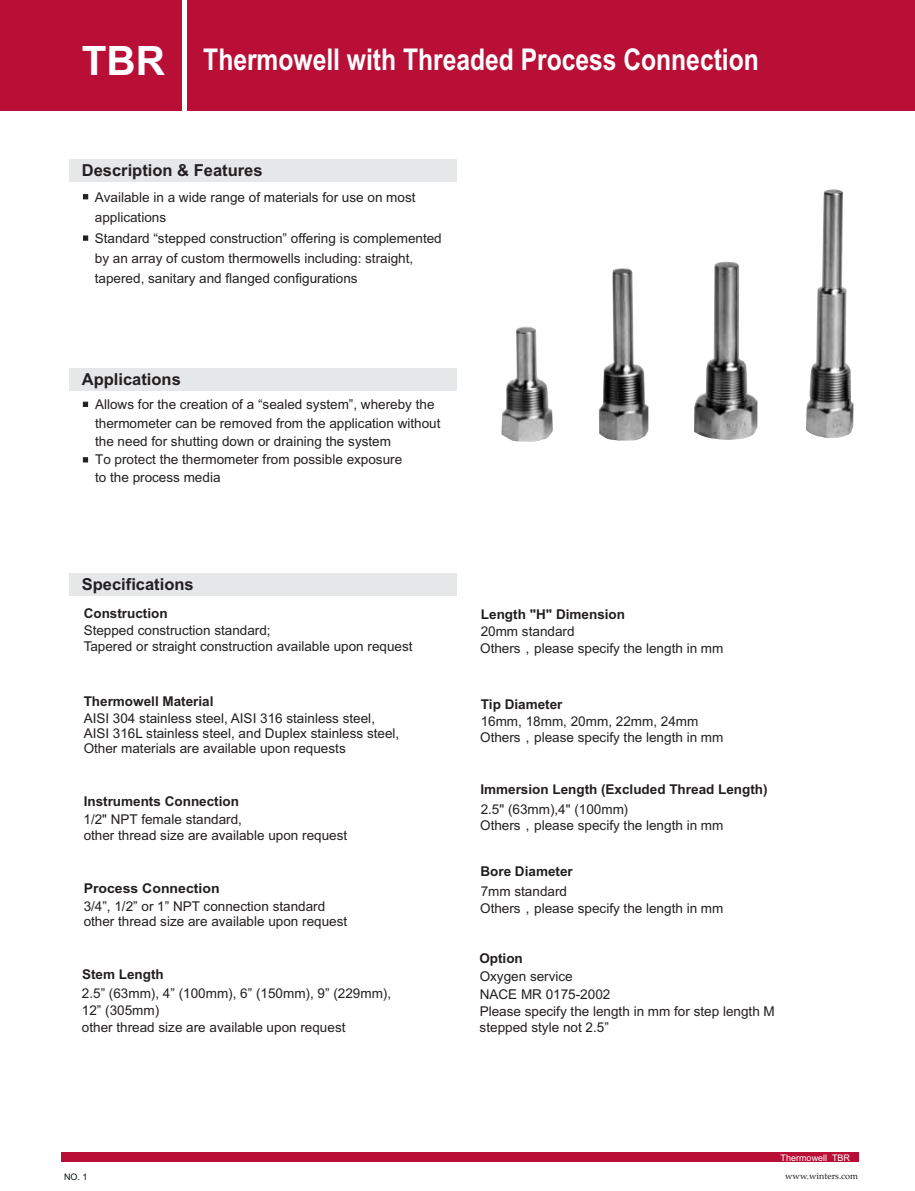
<style>
.page{position:relative;width:915px;height:1191px;background:#fff}
.page>*{position:absolute;margin:0;border:0;box-sizing:border-box;transform-origin:0 0}
.t1{font:700 40.5px "Arial";color:#fff}
.t2{font:700 30px "Arial Narrow";color:#fff}
.t3{font:700 16.5px "Arial";color:#231f20}
.t4{font:13.5px/15.1px "Arial";color:#231f20}
.t5{font:13.5px/16.2px "Arial Unicode MS";color:#231f20}
.t6{font:700 13.5px "Arial";color:#231f20}
.t7{font:700 13.5px "Arial";color:#231f20;scale:1.04 1}
.t8{font:9px "Palatino Linotype";color:#231f20}
.t9{font:9px "Arial";color:#fff}
.t10{font:9px "Arial";color:#0b1314}
.s1{font-family:"Arial Unicode MS"}
.s2{font-family:"Arial"}
</style>
<div class="page">
<img style="left:501px;top:189px;width:352px;height:253px">
<div style="left:0;top:0;width:181px;height:111px;background:#b90f36"></div>
<div style="left:61px;top:1152px;width:797px;height:10px;background:#b90f36"></div>
<div style="left:187px;top:0;width:727px;height:111px;background:#b90f36"></div>
<div style="left:69px;top:159px;width:388px;height:23px;background:#e6e7e9"></div>
<div style="left:69px;top:368px;width:388px;height:23px;background:#e6e7e9"></div>
<svg style="left:83px;top:402px;width:5px;height:5px"></svg>
<svg style="left:83px;top:457px;width:5px;height:5px"></svg>
<div style="left:69px;top:573px;width:388px;height:23px;background:#e6e7e9"></div>
<svg style="left:83px;top:194px;width:5px;height:5px"></svg>
<svg style="left:83px;top:236px;width:5px;height:4px"></svg>
<h1 class="t1" style="left:82px;top:46px;width:85px">TBR</h1>
<h2 class="t2" style="left:203px;top:48px;width:557px">Thermowell with Threaded Process Connection</h2>
<p class="t3" style="left:82px;top:164px;width:182px">Description &amp; Features</p>
<p class="t5" style="left:95px;top:188px;width:322px;line-height:20px">Available in a wide range of materials for use on most applications</p>
<p class="t5" style="left:95px;top:229px;width:348px;line-height:20px">Standard “stepped construction” offering is complemented by an array of custom thermowells including: straight, tapered, sanitary and flanged configurations</p>
<p class="t3" style="left:82px;top:373px;width:101px">Applications</p>
<p class="t4" style="left:95px;top:396px;width:347px;line-height:18.6px">Allows for the creation of a <span class="s1">“</span>sealed system”, whereby the thermometer can be removed from the application without the need for shutting down or draining the system</p>
<p class="t5" style="left:95px;top:452px;width:308px;line-height:18.1px">To protect the thermometer from possible exposure to the process media</p>
<p class="t3" style="left:82px;top:578px;width:113px">Specifications</p>
<p class="t6" style="left:84px;top:608px;width:85px">Construction</p>
<p class="t4" style="left:84px;top:624px;width:188px">Stepped construction standard;</p>
<p class="t4" style="left:84px;top:640px;width:330px">Tapered or straight construction available upon request</p>
<p class="t6" style="left:84px;top:696px;width:131px">Thermowell Material</p>
<p class="t4" style="left:84px;top:712px;width:317px">AISI 304 stainless steel, AISI 316 stainless steel,<br>AISI 316L stainless steel, and Duplex stainless steel,<br>Other materials are available upon requests</p>
<p class="t6" style="left:84px;top:796px;width:157px">Instruments Connection</p>
<p class="t4" style="left:83px;top:813px;width:160px">1/2" NPT female standard,</p>
<p class="t4" style="left:84px;top:829px;width:265px">other thread size are available upon request</p>
<p class="t7" style="left:84px;top:883px;width:132px">Process Connection</p>
<p class="t4" style="left:84px;top:899px;width:265px">3/4”, 1/2” or 1” NPT connection standard other thread size are available upon request</p>
<p class="t6" style="left:82px;top:969px;width:83px">Stem Length</p>
<p class="t4" style="left:82px;top:985px;width:311px;line-height:17px">2.5” (63mm), 4” (100mm), 6” (150mm), 9” (229mm),<br>12” (305mm)<br>other thread size are available upon request</p>
<p class="t6" style="left:481px;top:609px;width:146px">Length "H" Dimension</p>
<p class="t5" style="left:480px;top:624px;width:245px">20mm standard<br>Others，please specify the length in mm</p>
<p class="t6" style="left:481px;top:698px;width:83px">Tip Diameter</p>
<p class="t5" style="left:480px;top:714px;width:245px">16mm, 18mm, 20mm, 22mm, 24mm<br>Others，please specify the length in mm</p>
<p class="t6" style="left:480px;top:783px;width:289px">Immersion Length (Excluded Thread Length)</p>
<p class="t5" style="left:480px;top:802px;width:245px">2.5" (63<span class="s2">mm)</span>,4" (100mm)<br>Others，please specify the length in mm</p>
<p class="t6" style="left:480px;top:866px;width:94px">Bore Diameter</p>
<p class="t4" style="left:480px;top:885px;width:88px">7mm standard</p>
<p class="t5" style="left:480px;top:901px;width:245px">Others，please specify the length in mm</p>
<p class="t6" style="left:479px;top:953px;width:45px">Option</p>
<p class="t4" style="left:479px;top:1004px;width:296px">Please specify the length in mm for step length M</p>
<p class="t5" style="left:479px;top:969px;width:95px">Oxygen service</p>
<p class="t5" style="left:479px;top:987px;width:132px">NACE MR 0175-2002</p>
<p class="t4" style="left:479px;top:1020px;width:131px">stepped style not 2.5”</p>
<p class="t9" style="left:780px;top:1154px;width:71px">Thermowell TBR</p>
<p class="t10" style="left:64px;top:1173px;width:25px">NO. 1</p>
<p class="t8" style="left:784px;top:1172px;width:75px">www.winters.com</p>
</div>
